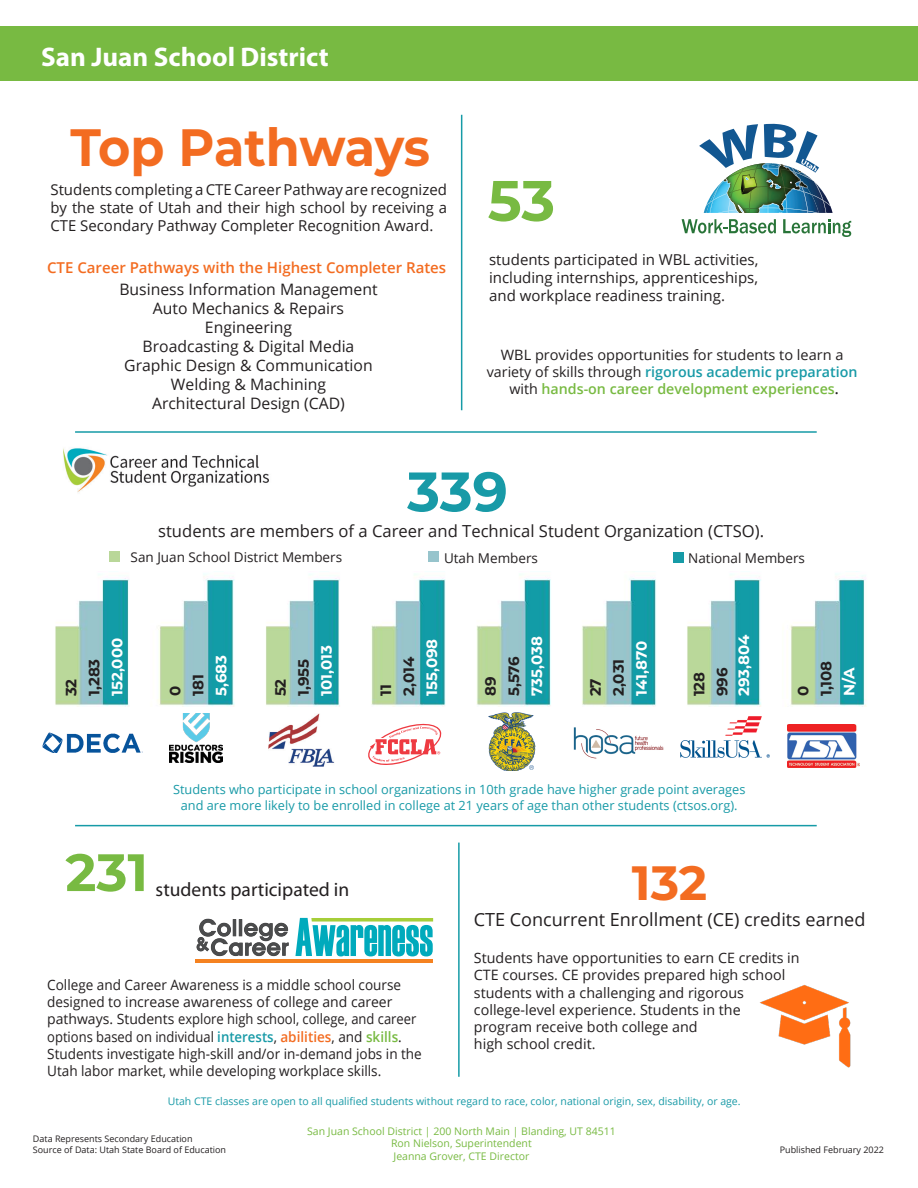
<style>
.page{position:relative;width:918px;height:1188px;background:#fff}
.page>*{position:absolute;margin:0;border:0;box-sizing:border-box;transform-origin:0 0}
.t1{font:700 57px "Montserrat";color:#78ba42}
.t2{font:700 55.5px "Montserrat";color:#189aa7}
.t3{font:700 52.5px "Montserrat";letter-spacing:-.01em;color:#f36c21;scale:.94 1}
.t4{font:700 52.5px "Montserrat";color:#78ba42}
.t5{font:700 48.15px "Montserrat";color:#f36c21}
.t6{font:700 27px "Myriad Pro";color:#fff}
.t7{font:19.5px "Myriad Pro";color:#231f20}
.t8{font:18px "Open Sans";color:#231f20}
.t9{font:16.65px "Open Sans";color:#231f20}
.t10{font:15.75px/18.9px "Open Sans";color:#231f20;text-align:center}
.t11{font:15px/18px "Open Sans";color:#231f20;text-align:justify}
.t12{font:700 15px/23.1px "Montserrat";color:#231f20}
.t13{font:700 15px "Montserrat";color:#fff}
.t14{font:600 15px "Open Sans";color:#f36c21}
.t15{font:14.25px/17.1px "Open Sans";color:#231f20;text-align:center}
.t16{font:14.25px/17.1px "Open Sans";color:#231f20;scale:.95 1}
.t17{font:13.5px "Open Sans";color:#231f20}
.t18{font:12.75px/15.3px "Open Sans";color:#189aa7;text-align:center}
.t19{font:10.5px "Open Sans";color:#189aa7}
.t20{font:10.5px/12.6px "Open Sans";color:#78ba42;text-align:center}
.t21{font:9px/10.8px "Open Sans";color:#231f20}
.s1{font-weight:600;color:#189aa7}
.s2{font-weight:600;color:#78ba42}
.s3{font-weight:600}
.s4{font-weight:600;color:#f36c21}
</style>
<div class="page">
<img style="left:55px;top:573px;width:811px;height:133px">
<div style="left:109px;top:552px;width:10px;height:10px;background:#b9d799"></div>
<hr style="left:196px;top:959px;width:237px;height:4px;background:#f58220">
<hr style="left:458px;top:843px;width:2px;height:234px;background:#169ba7">
<hr style="left:461px;top:115px;width:1px;height:295px;background:#169ba7">
<div style="left:673px;top:553px;width:10px;height:10px;background:#169ba7"></div>
<div style="left:428px;top:552px;width:10px;height:10px;background:#97c4cc"></div>
<hr style="left:75px;top:825px;width:742px;height:1px;background:#169ba7">
<hr style="left:75px;top:431px;width:742px;height:2px;background:#169ba7">
<div style="left:0;top:27px;width:918px;height:54px;background:#78ba42"></div>
<img style="left:682px;top:124px;width:169px;height:113px">
<img style="left:63px;top:448px;width:206px;height:45px">
<img style="left:43px;top:733px;width:99px;height:20px">
<img style="left:170px;top:714px;width:53px;height:49px">
<img style="left:268px;top:714px;width:67px;height:53px">
<svg style="left:368px;top:724px;width:73px;height:41px"></svg>
<img style="left:488px;top:712px;width:48px;height:58px">
<img style="left:573px;top:727px;width:91px;height:32px">
<img style="left:681px;top:716px;width:88px;height:42px">
<img style="left:787px;top:724px;width:72px;height:43px">
<svg style="left:295px;top:918px;width:138px;height:38px"></svg>
<svg style="left:311px;top:918px;width:122px;height:4px"></svg>
<svg style="left:197px;top:919px;width:92px;height:37px"></svg>
<img style="left:759px;top:985px;width:92px;height:83px">
<h3 class="t6" style="left:41px;top:39px;width:289px">San Juan School District</h3>
<h3 class="t3" style="left:70px;top:109px;width:384px">Top Pathways</h3>
<p class="t11" style="left:50px;top:180px;width:398px">Students completing a CTE Career Pathway are recognized by the state of Utah and their high school by receiving a CTE Secondary Pathway Completer Recognition Award.</p>
<p class="t14" style="left:47px;top:257px;width:401px">CTE Career Pathways with the Highest Completer Rates</p>
<p class="t10" style="left:119px;top:280px;width:260px">Business Information Management<br>Auto Mechanics &amp; Repairs<br>Engineering<br>Broadcasting &amp; Digital Media<br>Graphic Design &amp; Communication<br>Welding &amp; Machining<br>Architectural Design (CAD)</p>
<h1 class="t1" style="left:488px;top:160px;width:69px">53</h1>
<p class="t11" style="left:489px;top:250px;width:271px">students participated in WBL activities, including internships, apprenticeships, and workplace readiness training.</p>
<p class="t15" style="left:487px;top:346px;width:372px">WBL provides opportunities for students to learn a variety of skills through <span class="s1">rigorous academic preparation </span>with <span class="s2">hands-on career development experiences</span><span class="s3">.</span></p>
<h2 class="t2" style="left:407px;top:452px;width:102px">339</h2>
<p class="t9" style="left:158px;top:520px;width:608px">students are members of a Career and Technical Student Organization (CTSO).</p>
<p class="t17" style="left:131px;top:548px;width:213px">San Juan School District Members</p>
<p class="t17" style="left:444px;top:549px;width:96px">Utah Members</p>
<p class="t17" style="left:688px;top:549px;width:118px">National Members</p>
<p class="t13" style="left:316px;top:696px;width:52px;rotate:-90deg">101,013</p>
<p class="t13" style="left:631px;top:696px;width:56px;rotate:-90deg">141,870</p>
<p class="t13" style="left:733px;top:696px;width:63px;rotate:-90deg">293,804</p>
<p class="t13" style="left:106px;top:696px;width:60px;rotate:-90deg">152,000</p>
<p class="t13" style="left:526px;top:696px;width:61px;rotate:-90deg">735,038</p>
<p class="t13" style="left:421px;top:696px;width:59px;rotate:-90deg">155,098</p>
<p class="t12" style="left:82px;top:696px;width:39px;rotate:-90deg">1,283</p>
<p class="t13" style="left:210px;top:696px;width:42px;rotate:-90deg">5,683</p>
<p class="t12" style="left:291px;top:696px;width:39px;rotate:-90deg">1,955</p>
<p class="t12" style="left:606px;top:696px;width:39px;rotate:-90deg">2,031</p>
<p class="t12" style="left:397px;top:696px;width:41px;rotate:-90deg">2,014</p>
<p class="t12" style="left:501px;top:696px;width:42px;rotate:-90deg">5,576</p>
<p class="t12" style="left:710px;top:696px;width:30px;rotate:-90deg">996</p>
<p class="t12" style="left:59px;top:696px;width:19px;rotate:-90deg">32</p>
<p class="t12" style="left:268px;top:696px;width:19px;rotate:-90deg">52</p>
<p class="t12" style="left:583px;top:696px;width:20px;rotate:-90deg">27</p>
<p class="t12" style="left:687px;top:696px;width:26px;rotate:-90deg">128</p>
<p class="t12" style="left:163px;top:696px;width:23px;rotate:-90deg">0<br>181</p>
<p class="t12" style="left:374px;top:696px;width:13px;rotate:-90deg">11</p>
<p class="t12" style="left:478px;top:696px;width:21px;rotate:-90deg">89</p>
<p class="t12" style="left:791px;top:696px;width:12px;rotate:-90deg">0</p>
<p class="t12" style="left:814px;top:696px;width:37px;rotate:-90deg">1,108</p>
<p class="t13" style="left:838px;top:696px;width:31px;rotate:-90deg">N/A</p>
<p class="t18" style="left:173px;top:782px;width:574px">Students who participate in school organizations in 10th grade have higher grade point averages and are more likely to be enrolled in college at 21 years of age than other students (ctsos.org).</p>
<h3 class="t4" style="left:65px;top:835px;width:84px">231</h3>
<h3 class="t7" style="left:156px;top:878px;width:195px">students participated in</h3>
<p class="t16" style="left:47px;top:976px;width:396px">College and Career Awareness is a middle school course designed to increase awareness of college and career pathways. Students explore high school, college, and career options based on individual <span class="s1">interests</span>, <span class="s4">abilities</span>, and <span class="s2">skills</span>.<br>Students investigate high-skill and/or in-demand jobs in the Utah labor market, while developing workplace skills.</p>
<h3 class="t5" style="left:632px;top:848px;width:77px">132</h3>
<p class="t8" style="left:474px;top:907px;width:393px">CTE Concurrent Enrollment (CE) credits earned</p>
<p class="t15" style="left:474px;top:949px;width:327px;text-align:left">Students have opportunities to earn CE credits in CTE courses. CE provides prepared high school students with a challenging and rigorous college-level experience. Students in the program receive both college and<br>high school credit.</p>
<p class="t19" style="left:168px;top:1094px;width:574px">Utah CTE classes are open to all qualified students without regard to race, color, national origin, sex, disability, or age.</p>
<p class="t20" style="left:307px;top:1124px;width:310px">San Juan School District | 200 North Main | Blanding, UT 84511<br>Ron Nielson, Superintendent<br>Jeanna Grover, CTE Director</p>
<p class="t21" style="left:33px;top:1133px;width:195px">Data Represents Secondary Education<br>Source of Data: Utah State Board of Education</p>
<p class="t21" style="left:780px;top:1144px;width:106px">Published February 2022</p>
</div>
